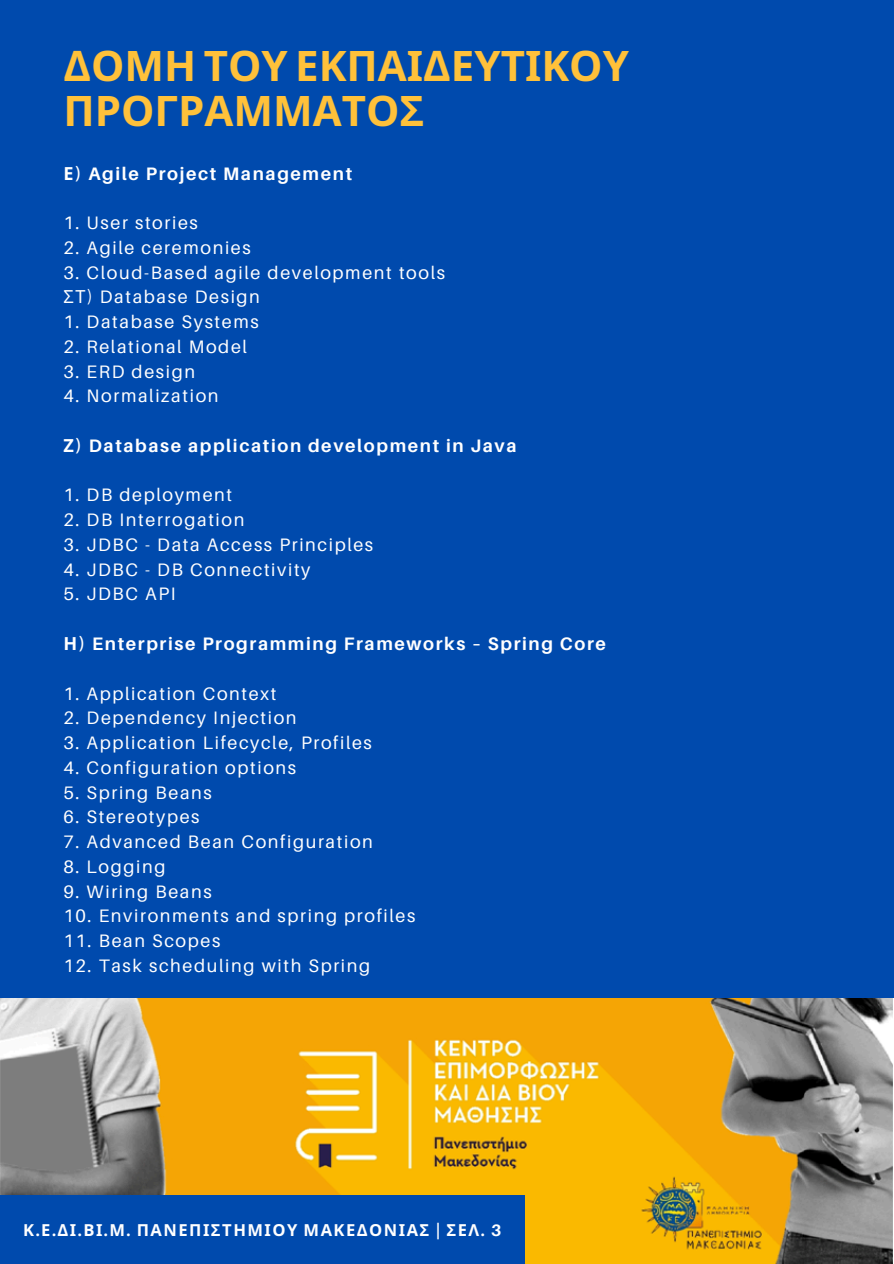
<style>
.page{position:relative;width:894px;height:1264px;background:#fff}
.page>*{position:absolute;margin:0;border:0;box-sizing:border-box;transform-origin:0 0}
.t1{font:700 42px/45px "Noto Sans";color:#ffc13a}
.t2{font:18px "Aileron";letter-spacing:.09em;color:#fff}
.t3{font:700 18px "Aileron";letter-spacing:.09em;color:#fff}
.t4{font:700 16.5px "Noto Sans";letter-spacing:.09em;color:#fff}
.s1{font-family:"Noto Sans"}
.s2{font-family:"Aileron"}
</style>
<div class="page">
<div style="left:0;top:0;width:893px;height:1263px;background:#004aad"></div>
<img style="left:0;top:998px;width:893px;height:265px">
<div style="left:0;top:1195px;width:524px;height:68px;background:#004aad"></div>
<h1 class="t1" style="left:63px;top:43px;width:567px">ΔΟΜΗ ΤΟΥ ΕΚΠΑΙΔΕΥΤΙΚΟΥ<br>ΠΡΟΓΡΑΜΜΑΤΟΣ</h1>
<p class="t3" style="left:63px;top:162px;width:290px"><span class="s1">Ε</span>) Agile Project Management</p>
<p class="t2" style="left:63px;top:211px;width:136px">1. User stories</p>
<p class="t2" style="left:63px;top:236px;width:189px">2. Agile ceremonies</p>
<p class="t2" style="left:63px;top:261px;width:383px">3. Cloud-Based agile development tools</p>
<p class="t2" style="left:63px;top:286px;width:198px"><span class="s1">ΣΤ</span>) Database Design</p>
<p class="t2" style="left:63px;top:310px;width:197px">1. Database Systems</p>
<p class="t2" style="left:63px;top:335px;width:185px">2. Relational Model</p>
<h3 class="t2" style="left:63px;top:360px;width:133px">3. ERD design</h3>
<p class="t2" style="left:63px;top:385px;width:157px">4. Normalization</p>
<p class="t3" style="left:63px;top:434px;width:454px"><span class="s1">Ζ</span>) Database application development in Java</p>
<p class="t2" style="left:63px;top:484px;width:170px">1. DB deployment</p>
<p class="t2" style="left:63px;top:508px;width:182px">2. DB Interrogation</p>
<p class="t2" style="left:63px;top:533px;width:311px">3. JDBC - Data Access Principles</p>
<h3 class="t2" style="left:63px;top:558px;width:248px">4. JDBC - DB Connectivity</h3>
<p class="t2" style="left:63px;top:583px;width:114px">5. JDBC API</p>
<p class="t3" style="left:63px;top:632px;width:544px"><span class="s1">Η</span>) Enterprise Programming Frameworks – Spring Core</p>
<p class="t2" style="left:63px;top:682px;width:214px">1. Application Context</p>
<p class="t2" style="left:63px;top:706px;width:235px">2. Dependency Injection</p>
<p class="t2" style="left:63px;top:731px;width:310px">3. Application Lifecycle, Profiles</p>
<p class="t2" style="left:63px;top:756px;width:234px">4. Configuration options</p>
<p class="t2" style="left:63px;top:781px;width:150px">5. Spring Beans</p>
<p class="t2" style="left:63px;top:805px;width:138px">6. Stereotypes</p>
<p class="t2" style="left:63px;top:830px;width:311px">7. Advanced Bean Configuration</p>
<p class="t2" style="left:63px;top:855px;width:104px">8. Logging</p>
<p class="t2" style="left:63px;top:880px;width:150px">9. Wiring Beans</p>
<p class="t2" style="left:63px;top:904px;width:353px">10. Environments and spring profiles</p>
<p class="t2" style="left:63px;top:929px;width:158px">11. Bean Scopes</p>
<p class="t2" style="left:63px;top:954px;width:308px">12. Task scheduling with Spring</p>
<p class="t4" style="left:23px;top:1218px;width:479px">Κ<span class="s2">.</span>Ε<span class="s2">.</span>ΔΙ<span class="s2">.</span>ΒΙ<span class="s2">.</span>Μ<span class="s2">.</span> ΠΑΝΕΠΙΣΤΗΜΙΟΥ ΜΑΚΕΔΟΝΙΑΣ <span class="s2">|</span> ΣΕΛ<span class="s2">. 3</span></p>
</div>
